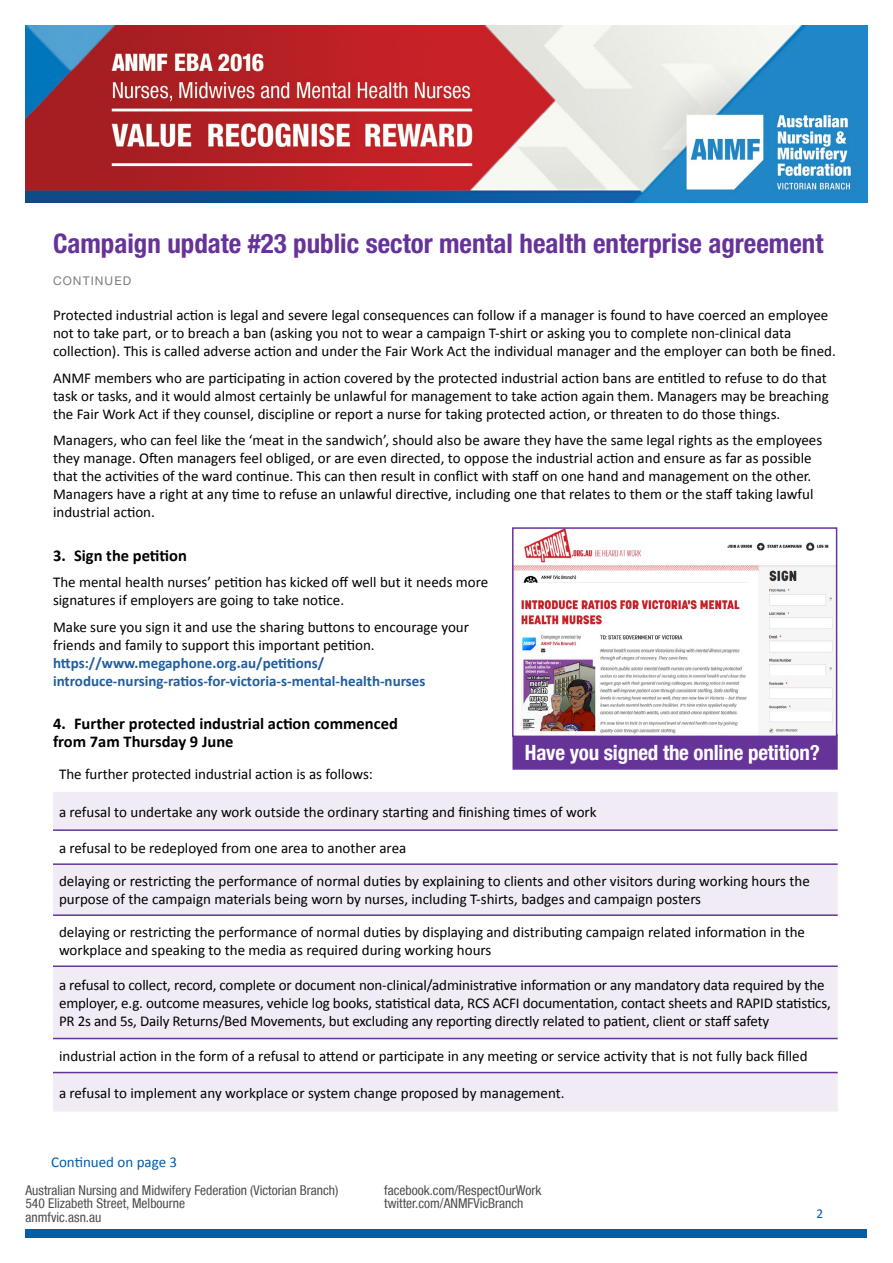
<style>
.page{position:relative;width:893px;height:1263px;background:#fff}
.page>*{position:absolute;margin:0;border:0;box-sizing:border-box;transform-origin:0 0}
.t1{font:700 condensed 27px "Helvetica Neue LT Std";color:#639}
.t2{font:700 condensed 21px "Helvetica Neue LT";letter-spacing:-.01em;color:#fff}
.t3{font:700 16.5px/18px "Calibri";color:#000}
.t4{font:15px/18px "Calibri";color:#000}
.t5{font:700 15px/18px "Calibri";color:#215e9e}
.t6{font:15px "Calibri";color:#005daa}
.t7{font:condensed 13.5px/13.5px "Helvetica Neue LT";color:#4c4d4d}
.t8{font:13.5px "Calibri";color:#005daa}
.t9{font:12px "Helvetica Neue LT Std";letter-spacing:.09em;color:#7d7c7b}
</style>
<div class="page">
<div style="left:26px;top:1229px;width:841px;height:8px;background:#005daa"></div>
<img style="left:26px;top:26px;width:841px;height:176px">
<svg style="left:53px;top:792px;width:785px;height:319px;fill:#f0ebf5"></svg>
<hr style="left:53px;top:829px;width:785px;height:2px;background:#639">
<hr style="left:53px;top:863px;width:785px;height:2px;background:#639">
<hr style="left:53px;top:914px;width:785px;height:2px;background:#639">
<hr style="left:53px;top:965px;width:785px;height:2px;background:#639">
<hr style="left:53px;top:1038px;width:785px;height:1px;background:#639">
<hr style="left:53px;top:1072px;width:785px;height:1px;background:#639">
<div style="left:512px;top:734px;width:326px;height:36px;background:#639;border:2px solid #639"></div>
<img style="left:515px;top:530px;width:319px;height:204px">
<div style="left:512px;top:527px;width:325px;height:210px;border:2px solid #639"></div>
<h1 class="t1" style="left:53px;top:227px;width:772px">Campaign update #23 public sector mental health enterprise agreement</h1>
<p class="t9" style="left:53px;top:273px;width:80px">CONTINUED</p>
<p class="t4" style="left:53px;top:306px;width:784px">Protected industrial action is legal and severe legal consequences can follow if a manager is found to have coerced an employee not to take part, or to breach a ban (asking you not to wear a campaign T-shirt or asking you to complete non-clinical data collection). This is called adverse action and under the Fair Work Act the individual manager and the employer can both be fined.</p>
<p class="t4" style="left:53px;top:369px;width:777px">ANMF members who are participating in action covered by the protected industrial action bans are entitled to refuse to do that task or tasks, and it would almost certainly be unlawful for management to take action again them. Managers may be breaching the Fair Work Act if they counsel, discipline or report a nurse for taking protected action, or threaten to do those things.</p>
<p class="t4" style="left:53px;top:431px;width:771px">Managers, who can feel like the ‘meat in the sandwich’, should also be aware they have the same legal rights as the employees they manage. Often managers feel obliged, or are even directed, to oppose the industrial action and ensure as far as possible that the activities of the ward continue. This can then result in conflict with staff on one hand and management on the other.<br>Managers have a right at any time to refuse an unlawful directive, including one that relates to them or the staff taking lawful industrial action.</p>
<p class="t3" style="left:53px;top:546px;width:135px">3. Sign the petition</p>
<p class="t4" style="left:53px;top:573px;width:437px">The mental health nurses’ petition has kicked off well but it needs more signatures if employers are going to take notice.</p>
<p class="t4" style="left:53px;top:618px;width:418px">Make sure you sign it and use the sharing buttons to encourage your friends and family to support this important petition.</p>
<p class="t5" style="left:53px;top:654px;width:374px">https://www.megaphone.org.au/petitions/ introduce-nursing-ratios-for-victoria-s-mental-health-nurses</p>
<p class="t3" style="left:53px;top:715px;width:346px">4. Further protected industrial action commenced from 7am Thursday 9 June</p>
<p class="t4" style="left:59px;top:765px;width:315px">The further protected industrial action is as follows:</p>
<p class="t4" style="left:59px;top:803px;width:539px">a refusal to undertake any work outside the ordinary starting and finishing times of work</p>
<p class="t4" style="left:59px;top:839px;width:349px">a refusal to be redeployed from one area to another area</p>
<p class="t4" style="left:59px;top:872px;width:752px">delaying or restricting the performance of normal duties by explaining to clients and other visitors during working hours the purpose of the campaign materials being worn by nurses, including T-shirts, badges and campaign posters</p>
<p class="t4" style="left:59px;top:923px;width:747px">delaying or restricting the performance of normal duties by displaying and distributing campaign related information in the workplace and speaking to the media as required during working hours</p>
<p class="t4" style="left:59px;top:976px;width:773px">a refusal to collect, record, complete or document non-clinical/administrative information or any mandatory data required by the employer, e.g. outcome measures, vehicle log books, statistical data, RCS ACFI documentation, contact sheets and RAPID statistics,<br>PR 2s and 5s, Daily Returns/Bed Movements, but excluding any reporting directly related to patient, client or staff safety</p>
<p class="t4" style="left:59px;top:1047px;width:750px">industrial action in the form of a refusal to attend or participate in any meeting or service activity that is not fully back filled</p>
<p class="t4" style="left:59px;top:1084px;width:507px">a refusal to implement any workplace or system change proposed by management.</p>
<h2 class="t2" style="left:525px;top:740px;width:296px">Have you signed the online petition?</h2>
<p class="t6" style="left:51px;top:1152px;width:128px">Continued on page 3</p>
<p class="t7" style="left:26px;top:1183px;width:314px">Australian Nursing and Midwifery Federation (Victorian Branch)<br>540 Elizabeth Street, Melbourne<br>anmfvic.asn.au</p>
<p class="t7" style="left:384px;top:1183px;width:159px">facebook.com/RespectOurWork twitter.com/ANMFVicBranch</p>
<p class="t8" style="left:816px;top:1205px;width:8px">2</p>
</div>
